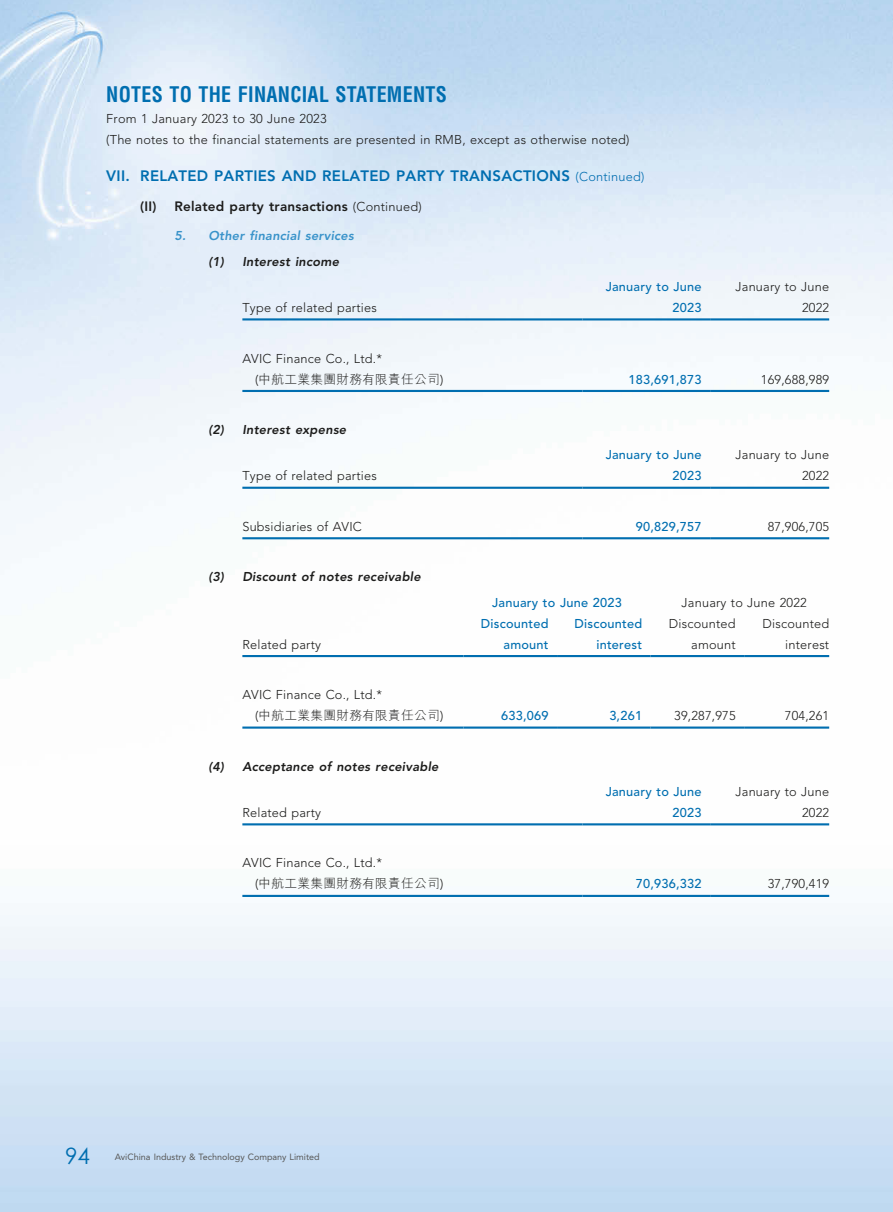
<style>
.page{position:relative;width:893px;height:1212px;background:#fff}
.page>*{position:absolute;margin:0;border:0;box-sizing:border-box;transform-origin:0 0}
.t1{font:22.5px "Century Gothic";color:#006eb0}
.t2{font:700 condensed 21px "Helvetica LT Std";letter-spacing:.015em;color:#006eb0;scale:.95 1}
.t3{font:800 15px "Avenir LT Std";letter-spacing:.02em;color:#006eb0}
.t4{font:800 13.5px "Avenir LT Std";letter-spacing:.02em;color:#1c1c1b}
.t5{font:300 12.75px/21px "Avenir LT Std";letter-spacing:.015em;color:#1c1c1b;text-align:right}
.t6{font:500 12.75px/21px "Avenir LT Std";letter-spacing:.015em;color:#006eb0;text-align:right}
.t7{font:italic 800 12.75px "Avenir LT Std";letter-spacing:.02em;color:#1c1c1b}
.t8{font:300 12.75px "M Hei HK";letter-spacing:.015em;color:#1c1c1b}
.t9{font:italic 800 12.75px "Avenir LT Std";letter-spacing:.02em;color:#3993ca}
.t10{font:9px "Avenir LT Std";color:#575756}
.s1{font-weight:300;font-size:12.75px}
.s2{font-family:"Avenir LT Std"}
</style>
<div class="page">
<hr style="left:242px;top:318px;width:341px;height:2px;background:#006eb0">
<hr style="left:583px;top:318px;width:127px;height:2px;background:#006eb0">
<hr style="left:710px;top:318px;width:119px;height:2px;background:#006eb0">
<hr style="left:242px;top:390px;width:341px;height:2px;background:#006eb0">
<hr style="left:583px;top:390px;width:127px;height:2px;background:#006eb0">
<hr style="left:710px;top:390px;width:119px;height:2px;background:#006eb0">
<hr style="left:242px;top:487px;width:341px;height:2px;background:#006eb0">
<hr style="left:583px;top:487px;width:127px;height:2px;background:#006eb0">
<hr style="left:710px;top:487px;width:119px;height:2px;background:#006eb0">
<hr style="left:242px;top:537px;width:341px;height:2px;background:#006eb0">
<hr style="left:583px;top:537px;width:127px;height:2px;background:#006eb0">
<hr style="left:710px;top:537px;width:119px;height:2px;background:#006eb0">
<hr style="left:242px;top:655px;width:221px;height:2px;background:#006eb0">
<hr style="left:463px;top:655px;width:94px;height:2px;background:#006eb0">
<hr style="left:557px;top:655px;width:94px;height:2px;background:#006eb0">
<hr style="left:651px;top:655px;width:93px;height:2px;background:#006eb0">
<hr style="left:744px;top:655px;width:85px;height:2px;background:#006eb0">
<hr style="left:242px;top:726px;width:221px;height:3px;background:#006eb0">
<hr style="left:463px;top:726px;width:94px;height:3px;background:#006eb0">
<hr style="left:557px;top:726px;width:94px;height:3px;background:#006eb0">
<hr style="left:651px;top:726px;width:93px;height:3px;background:#006eb0">
<hr style="left:744px;top:726px;width:85px;height:3px;background:#006eb0">
<hr style="left:242px;top:823px;width:341px;height:2px;background:#006eb0">
<hr style="left:583px;top:823px;width:127px;height:2px;background:#006eb0">
<hr style="left:710px;top:823px;width:119px;height:2px;background:#006eb0">
<hr style="left:242px;top:895px;width:341px;height:2px;background:#006eb0">
<hr style="left:583px;top:895px;width:127px;height:2px;background:#006eb0">
<hr style="left:710px;top:895px;width:119px;height:2px;background:#006eb0">
<h2 class="t2" style="left:106px;top:82px;width:360px">NOTES TO THE FINANCIAL STATEMENTS</h2>
<p class="t5" style="left:106px;top:109px;width:525px;text-align:left">From 1 January 2023 to 30 June 2023<br>(The notes to the financial statements are presented in RMB, except as otherwise noted)</p>
<p class="t3" style="left:106px;top:167px;width:539px">VII. RELATED PARTIES AND RELATED PARTY TRANSACTIONS <span class="s1">(Continued)</span></p>
<p class="t4" style="left:140px;top:198px;width:283px">(II) Related party transactions <span class="s1">(Continued)</span></p>
<p class="t9" style="left:174px;top:228px;width:181px">5. Other financial services</p>
<p class="t7" style="left:208px;top:254px;width:132px">(1) Interest income</p>
<p class="t5" style="left:242px;top:297px;width:136px">Type of related parties</p>
<p class="t6" style="left:606px;top:276px;width:97px">January to June<br>2023</p>
<p class="t5" style="left:735px;top:276px;width:95px">January to June<br>2022</p>
<p class="t5" style="left:242px;top:348px;width:141px">AVIC Finance Co., Ltd.*</p>
<p class="t8" style="left:255px;top:370px;width:190px"><span class="s2">(</span>中航工業集團財務有限責任公司<span class="s2">)</span></p>
<p class="t6" style="left:629px;top:369px;width:75px">183,691,873</p>
<p class="t5" style="left:761px;top:369px;width:70px">169,688,989</p>
<p class="t7" style="left:208px;top:422px;width:139px">(2) Interest expense</p>
<p class="t5" style="left:242px;top:465px;width:136px">Type of related parties</p>
<p class="t6" style="left:606px;top:445px;width:97px">January to June<br>2023</p>
<p class="t5" style="left:735px;top:444px;width:95px">January to June<br>2022</p>
<p class="t5" style="left:242px;top:516px;width:121px">Subsidiaries of AVIC</p>
<p class="t6" style="left:636px;top:516px;width:67px">90,829,757</p>
<p class="t5" style="left:768px;top:516px;width:63px">87,906,705</p>
<p class="t7" style="left:208px;top:569px;width:214px">(3) Discount of notes receivable</p>
<p class="t5" style="left:242px;top:634px;width:80px">Related party</p>
<p class="t6" style="left:492px;top:592px;width:131px">January to June 2023</p>
<p class="t5" style="left:682px;top:592px;width:127px">January to June 2022</p>
<p class="t6" style="left:481px;top:613px;width:69px">Discounted amount</p>
<p class="t6" style="left:574px;top:613px;width:69px">Discounted interest</p>
<p class="t5" style="left:669px;top:613px;width:68px">Discounted amount</p>
<p class="t5" style="left:762px;top:613px;width:68px">Discounted interest</p>
<p class="t5" style="left:242px;top:684px;width:141px">AVIC Finance Co., Ltd.*</p>
<p class="t8" style="left:255px;top:706px;width:190px"><span class="s2">(</span>中航工業集團財務有限責任公司<span class="s2">)</span></p>
<p class="t6" style="left:501px;top:705px;width:49px">633,069</p>
<p class="t6" style="left:609px;top:705px;width:34px">3,261</p>
<p class="t5" style="left:674px;top:705px;width:63px">39,287,975</p>
<p class="t5" style="left:785px;top:705px;width:46px">704,261</p>
<p class="t7" style="left:208px;top:759px;width:232px">(4) Acceptance of notes receivable</p>
<p class="t5" style="left:242px;top:802px;width:80px">Related party</p>
<p class="t6" style="left:606px;top:781px;width:97px">January to June<br>2023</p>
<p class="t5" style="left:735px;top:781px;width:95px">January to June<br>2022</p>
<p class="t5" style="left:242px;top:852px;width:141px">AVIC Finance Co., Ltd.*</p>
<p class="t8" style="left:255px;top:875px;width:190px"><span class="s2">(</span>中航工業集團財務有限責任公司<span class="s2">)</span></p>
<p class="t6" style="left:636px;top:874px;width:67px">70,936,332</p>
<p class="t5" style="left:768px;top:873px;width:63px">37,790,419</p>
<h1 class="t1" style="left:65px;top:1140px;width:26px">94</h1>
<p class="t10" style="left:115px;top:1152px;width:206px">AviChina Industry &amp; Technology Company Limited</p>
</div>
